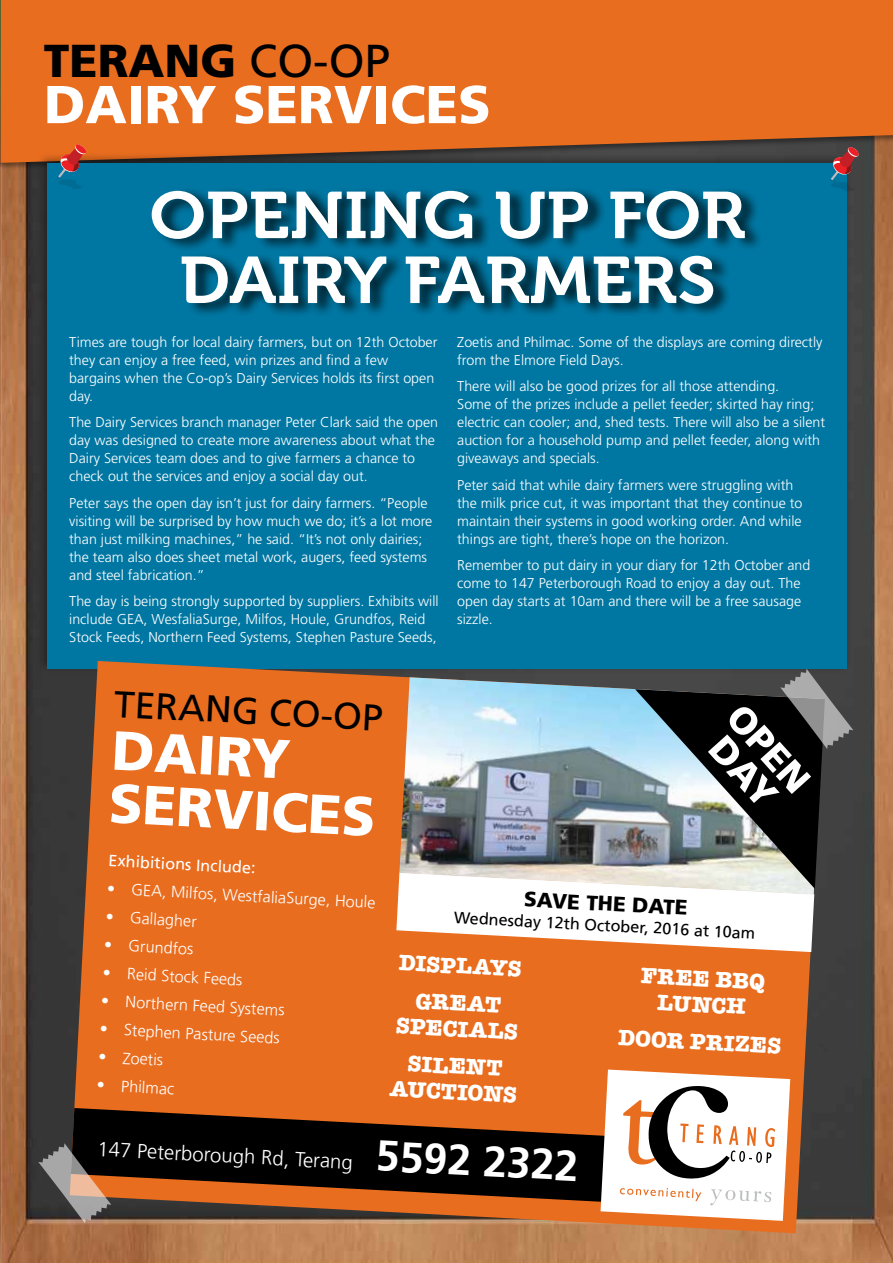
<style>
.page{position:relative;width:893px;height:1263px;background:#fff}
.page>*{position:absolute;margin:0;border:0;box-sizing:border-box;transform-origin:0 0}
.t1{font:65.55px/64.9px "Museo 700";color:#fff;text-align:center;scale:1.08 1}
.t2{font:900 55.05px/52.8px "Frutiger";color:#fff}
.t3{font:900 53.25px "Frutiger";color:#fff}
.t4{font:900 46.2px "Frutiger";color:#000}
.t5{font:37.2px "Frutiger";color:#000}
.t6{font:900 37.2px/34px "Frutiger";color:#fff}
.t7{font:700 23.1px/37.2px "American Typewriter";color:#fff;text-align:center}
.t8{font:900 20.85px "Frutiger";color:#000}
.t9{font:300 20.4px "Frutiger";color:#fff}
.t10{font:300 16.2px "Frutiger";color:#fff}
.t11{font:16.2px "Frutiger";color:#000}
.t12{font:16.2px "Frutiger";color:#fff}
.t13{font:300 14.25px/18px "Frutiger";color:#fff}
.s1{font-weight:400}
.s2{font-weight:700;font-size:42.9px}
</style>
<div class="page">
<img style="left:0;top:170px;width:893px;height:1093px">
<div style="left:0;top:0;width:9px;height:199px;background:#000;opacity:.4"></div>
<div style="left:1px;top:0;width:892px;height:163px;background:#e86d1f"></div>
<div style="left:36px;top:152px;width:816px;height:522px;background:#000;opacity:.4"></div>
<div style="left:47px;top:163px;width:800px;height:506px;background:#0077a3"></div>
<div style="left:153px;top:186px;width:611px;height:132px;background:#000;opacity:.75"></div>
<svg style="left:70px;top:661px;width:754px;height:572px;background:#d36a26"></svg>
<svg style="left:71px;top:1108px;width:529px;height:96px;background:#442009"></svg>
<svg style="left:600px;top:1069px;width:190px;height:152px"></svg>
<img style="left:396px;top:669px;width:457px;height:283px">
<svg style="left:38px;top:1143px;width:73px;height:80px;background:#6e6158"></svg>
<svg style="left:829px;top:147px;width:30px;height:44px"></svg>
<svg style="left:57px;top:145px;width:30px;height:44px"></svg>
<h3 class="t4" style="left:44px;top:33px;width:348px">TERANG <span class="s1">CO-OP</span></h3>
<h3 class="t3" style="left:44px;top:72px;width:448px">DAIRY SERVICES</h3>
<h1 class="t1" style="left:150px;top:184px;width:553px">OPENING UP FOR<br>DAIRY FARMERS</h1>
<p class="t13" style="left:69px;top:333px;width:370px">Times are tough for local dairy farmers, but on 12th October they can enjoy a free feed, win prizes and find a few bargains when the Co-op’s Dairy Services holds its first open day.</p>
<p class="t13" style="left:69px;top:413px;width:370px">The Dairy Services branch manager Peter Clark said the open day was designed to create more awareness about what the Dairy Services team does and to give farmers a chance to check out the services and enjoy a social day out.</p>
<p class="t13" style="left:69px;top:494px;width:365px">Peter says the open day isn’t just for dairy farmers. “People visiting will be surprised by how much we do; it’s a lot more than just milking machines,” he said. “It’s not only dairies; the team also does sheet metal work, augers, feed systems and steel fabrication.”</p>
<p class="t13" style="left:69px;top:592px;width:371px">The day is being strongly supported by suppliers. Exhibits will include GEA, WesfaliaSurge, Milfos, Houle, Grundfos, Reid<br>Stock Feeds, Northern Feed Systems, Stephen Pasture Seeds,</p>
<p class="t13" style="left:457px;top:333px;width:367px">Zoetis and Philmac. Some of the displays are coming directly from the Elmore Field Days.</p>
<p class="t13" style="left:457px;top:377px;width:369px">There will also be good prizes for all those attending.<br>Some of the prizes include a pellet feeder; skirted hay ring; electric can cooler; and, shed tests. There will also be a silent auction for a household pump and pellet feeder, along with giveaways and specials.</p>
<p class="t13" style="left:457px;top:476px;width:347px">Peter said that while dairy farmers were struggling with the milk price cut, it was important that they continue to maintain their systems in good working order. And while things are tight, there’s hope on the horizon.</p>
<p class="t13" style="left:457px;top:556px;width:355px">Remember to put dairy in your diary for 12th October and come to 147 Peterborough Road to enjoy a day out. The open day starts at 10am and there will be a free sausage sizzle.</p>
<h3 class="t5" style="left:115px;top:682px;width:270px;rotate:3deg">TERANG CO-OP</h3>
<h2 class="t2" style="left:113px;top:723px;width:268px;rotate:3deg">DAIRY<br>SERVICES</h2>
<h3 class="t6" style="left:747px;top:698px;width:105px;rotate:48deg">OPEN<br>DAY</h3>
<p class="t12" style="left:109px;top:851px;width:149px;rotate:3deg">Exhibitions Include:</p>
<p class="t10" style="left:108px;top:879px;width:270px;rotate:3deg">• GEA, Milfos, WestfaliaSurge, Houle</p>
<p class="t10" style="left:106px;top:907px;width:93px;rotate:3deg">• Gallagher</p>
<p class="t10" style="left:105px;top:935px;width:91px;rotate:3deg">• Grundfos</p>
<p class="t10" style="left:103px;top:963px;width:141px;rotate:3deg">• Reid Stock Feeds</p>
<p class="t10" style="left:102px;top:991px;width:185px;rotate:3deg">• Northern Feed Systems</p>
<p class="t10" style="left:100px;top:1019px;width:182px;rotate:3deg">• Stephen Pasture Seeds</p>
<p class="t10" style="left:99px;top:1047px;width:67px;rotate:3deg">• Zoetis</p>
<p class="t10" style="left:97px;top:1075px;width:79px;rotate:3deg">• Philmac</p>
<h3 class="t8" style="left:525px;top:886px;width:165px;rotate:3deg">SAVE THE DATE</h3>
<p class="t11" style="left:455px;top:908px;width:303px;rotate:3deg">Wednesday 12th October, 2016 at 10am</p>
<h3 class="t7" style="left:400px;top:943px;width:125px;rotate:3deg">DISPLAYS<br>GREAT</h3>
<h3 class="t7" style="left:397px;top:1006px;width:124px;rotate:3deg">SPECIALS<br>SILENT</h3>
<h3 class="t7" style="left:391px;top:1069px;width:129px;rotate:3deg">AUCTIONS</h3>
<h3 class="t7" style="left:641px;top:961px;width:126px;line-height:25.8px;rotate:3deg">FREE BBQ<br>LUNCH</h3>
<h3 class="t7" style="left:619px;top:1017px;width:165px;rotate:3deg">DOOR PRIZES</h3>
<h3 class="t9" style="left:98px;top:1137px;width:483px;rotate:3deg">147 Peterborough Rd, Terang <span class="s2">5592 2322</span></h3>
</div>
